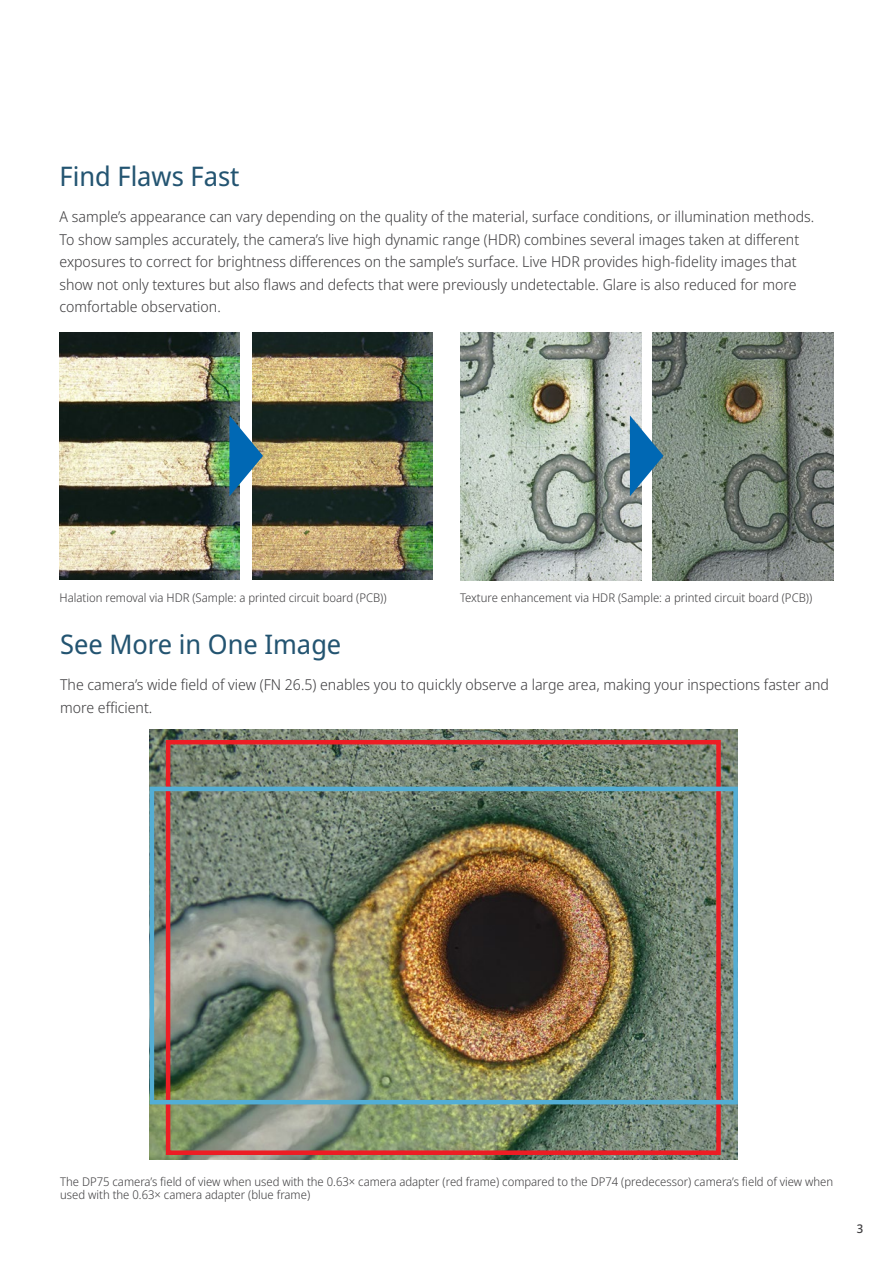
<style>
.page{position:relative;width:893px;height:1263px;background:#fff}
.page>*{position:absolute;margin:0;border:0;box-sizing:border-box;transform-origin:0 0}
.EV_Title_18{font:27px "Noto Sans Display";color:#235471}
.Text{font:300 15px/22.5px "Noto Sans Display";color:#414042}
.t1{font:300 12px/13.5px "Noto Sans Display";color:#414042}
.t2{font:500 12px "Noto Sans Display";color:#414042}
</style>
<div class="page">
<img style="left:60px;top:332px;width:180px;height:247px">
<img style="left:253px;top:332px;width:180px;height:247px">
<img style="left:460px;top:332px;width:181px;height:249px">
<img style="left:652px;top:332px;width:181px;height:249px">
<img style="left:150px;top:729px;width:588px;height:431px">
<div style="left:166px;top:740px;width:555px;height:415px;border:4px solid #ed1d24"></div>
<div style="left:150px;top:787px;width:588px;height:317px;border:4px solid #53aed5"></div>
<svg style="left:229px;top:415px;width:34px;height:81px"></svg>
<svg style="left:630px;top:415px;width:33px;height:81px;background:#558eb1"></svg>
<p class="EV_Title_18" style="left:60px;top:157px;width:182px">Find Flaws Fast</p>
<p class="Text" style="left:60px;top:206px;width:756px">A sample’s appearance can vary depending on the quality of the material, surface conditions, or illumination methods.<br>To show samples accurately, the camera’s live high dynamic range (HDR) combines several images taken at different exposures to correct for brightness differences on the sample’s surface. Live HDR provides high-fidelity images that show not only textures but also flaws and defects that were previously undetectable. Glare is also reduced for more comfortable observation.</p>
<p class="t1" style="left:60px;top:591px;width:329px">Halation removal via HDR (Sample: a printed circuit board (PCB))</p>
<p class="t1" style="left:460px;top:591px;width:354px">Texture enhancement via HDR (Sample: a printed circuit board (PCB))</p>
<p class="EV_Title_18" style="left:60px;top:625px;width:283px">See More in One Image</p>
<p class="Text" style="left:60px;top:674px;width:770px">The camera’s wide field of view (FN 26.5) enables you to quickly observe a large area, making your inspections faster and more efficient.</p>
<p class="t1" style="left:60px;top:1175px;width:774px">The DP75 camera’s field of view when used with the 0.63× camera adapter (red frame) compared to the DP74 (predecessor) camera’s field of view when used with the 0.63× camera adapter (blue frame)</p>
<p class="t2" style="left:857px;top:1220px;width:8px">3</p>
</div>
